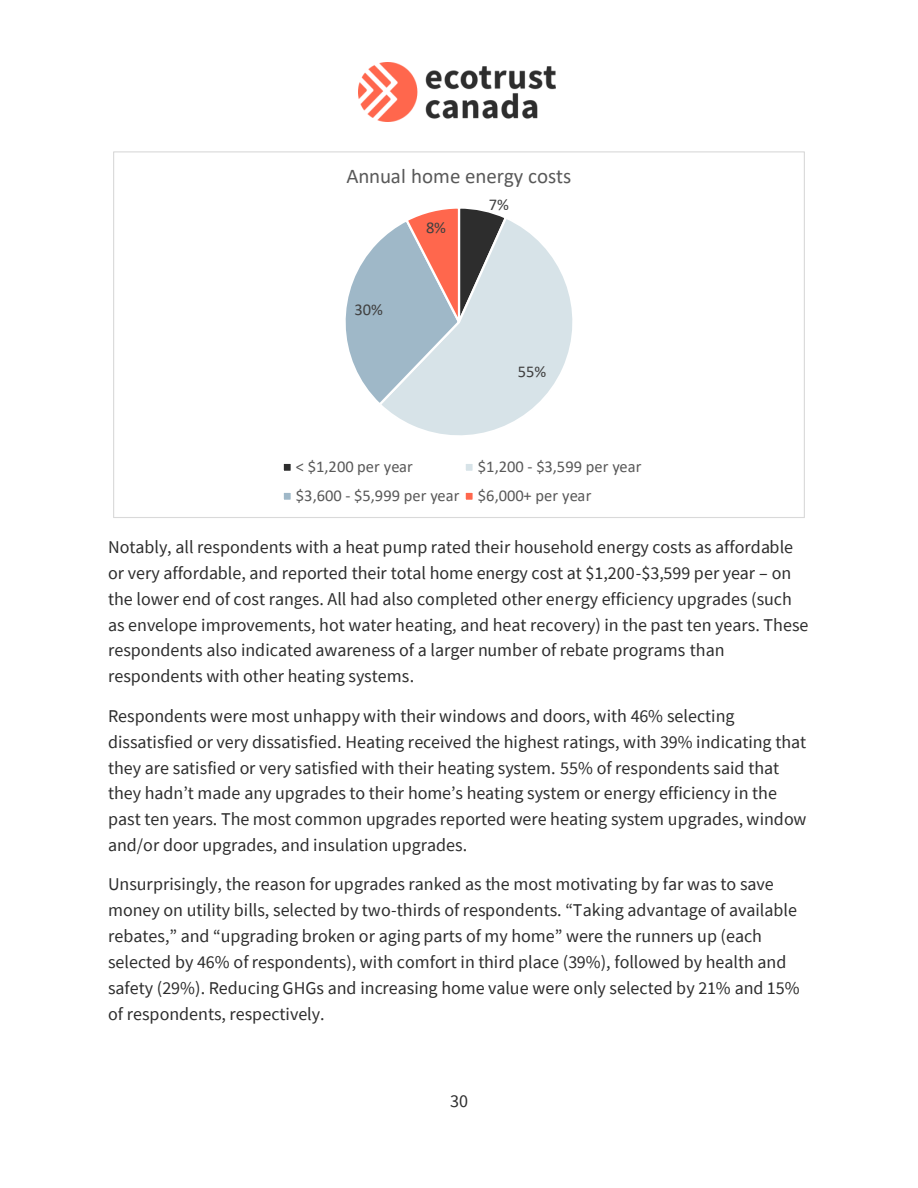
<style>
.page{position:relative;width:918px;height:1188px;background:#fff}
.page>*{position:absolute;margin:0;border:0;box-sizing:border-box;transform-origin:0 0}
.t1{font:21px "Calibri";letter-spacing:-.005em;color:#595959}
.t2{font:18px/25.8px "Source Sans Pro";color:#2d2d2d}
.t3{font:16.5px/29px "Calibri";color:#595959}
.t4{font:16.5px "Calibri";color:#404040}
</style>
<div class="page">
<img style="left:359px;top:63px;width:197px;height:59px">
<svg style="left:386px;top:220px;width:187px;height:216px"></svg>
<svg style="left:345px;top:208px;width:164px;height:200px"></svg>
<div style="left:283px;top:463px;width:9px;height:9px;background:#2d2d2d"></div>
<div style="left:282px;top:462px;width:11px;height:11px;border:2px solid #fff"></div>
<div style="left:465px;top:463px;width:9px;height:9px;background:#d7e3e8"></div>
<div style="left:464px;top:462px;width:11px;height:11px;border:2px solid #fff"></div>
<div style="left:283px;top:492px;width:9px;height:9px;background:#9fb8c8"></div>
<div style="left:282px;top:491px;width:11px;height:11px;border:2px solid #fff"></div>
<div style="left:465px;top:492px;width:9px;height:9px;background:#ff674d"></div>
<div style="left:464px;top:491px;width:11px;height:11px;border:2px solid #fff"></div>
<p class="t1" style="left:346px;top:167px;width:227px">Annual home energy costs</p>
<p class="t4" style="left:355px;top:302px;width:30px">30%</p>
<p class="t4" style="left:426px;top:221px;width:22px">8%</p>
<p class="t4" style="left:489px;top:197px;width:22px">7%</p>
<p class="t4" style="left:518px;top:365px;width:30px">55%</p>
<p class="t3" style="left:296px;top:454px;width:119px">&lt; $1,200 per year</p>
<p class="t3" style="left:296px;top:454px;width:347px;text-indent:182px">$1,200 - $3,599 per year $3,600 - $5,999 per year $6,000+ per year</p>
<p class="t2" style="left:108px;top:534px;width:702px">Notably, all respondents with a heat pump rated their household energy costs as affordable or very affordable, and reported their total home energy cost at $1,200-$3,599 per year – on the lower end of cost ranges. All had also completed other energy efficiency upgrades (such as envelope improvements, hot water heating, and heat recovery) in the past ten years. These respondents also indicated awareness of a larger number of rebate programs than respondents with other heating systems.</p>
<p class="t2" style="left:108px;top:702px;width:700px">Respondents were most unhappy with their windows and doors, with 46% selecting dissatisfied or very dissatisfied. Heating received the highest ratings, with 39% indicating that they are satisfied or very satisfied with their heating system. 55% of respondents said that they hadn’t made any upgrades to their home’s heating system or energy efficiency in the past ten years. The most common upgrades reported were heating system upgrades, window and/or door upgrades, and insulation upgrades.</p>
<p class="t2" style="left:108px;top:871px;width:693px">Unsurprisingly, the reason for upgrades ranked as the most motivating by far was to save money on utility bills, selected by two-thirds of respondents. “Taking advantage of available rebates,” and “upgrading broken or aging parts of my home” were the runners up (each selected by 46% of respondents), with comfort in third place (39%), followed by health and safety (29%). Reducing GHGs and increasing home value were only selected by 21% and 15% of respondents, respectively.</p>
<p class="t2" style="left:450px;top:1087px;width:19px">30</p>
</div>
